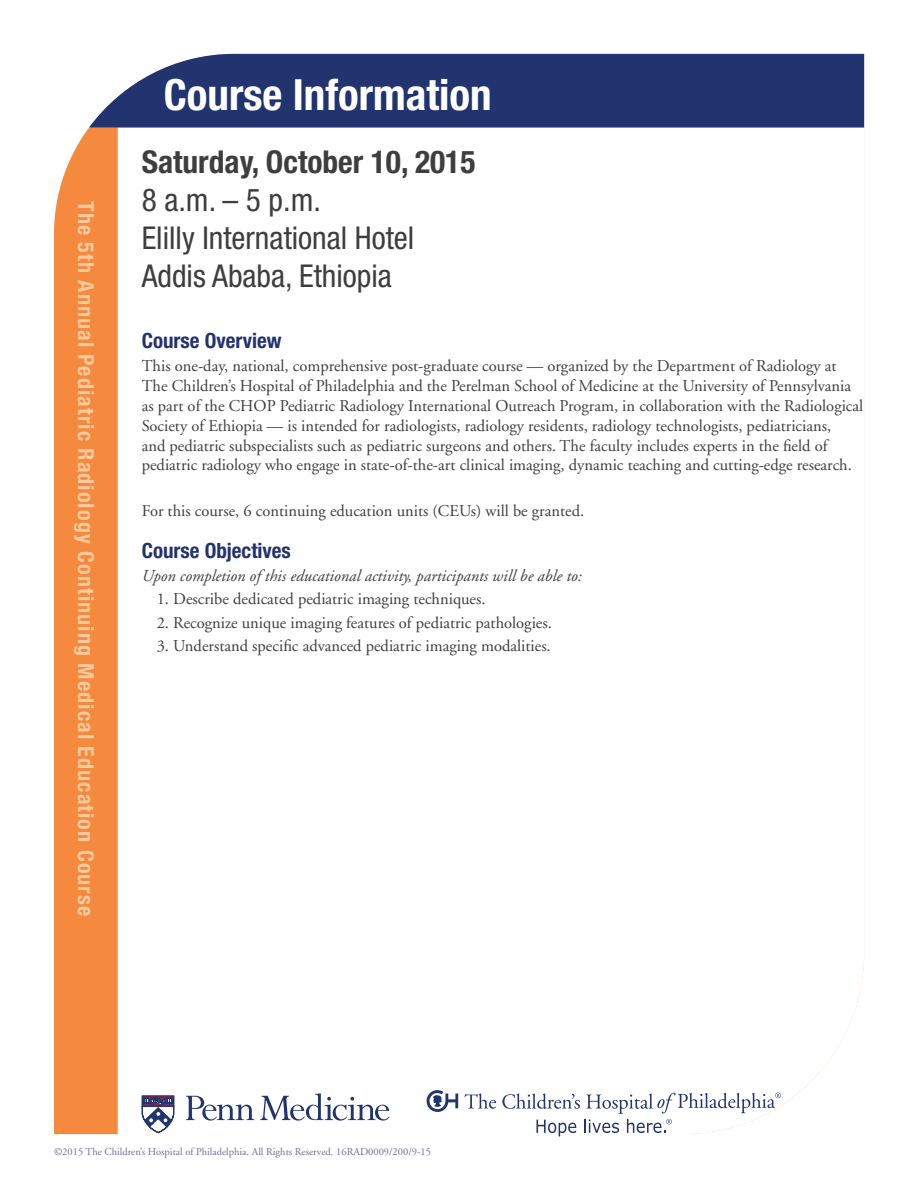
<style>
.page{position:relative;width:918px;height:1188px;background:#fff}
.page>*{position:absolute;margin:0;border:0;box-sizing:border-box;transform-origin:0 0}
.t1{font:700 condensed 43.05px "Helvetica Neue";color:#fff}
.t2{font:condensed 31.5px/37.8px "Helvetica Neue";color:#3e3e3f}
.t3{font:700 condensed 31.5px "Helvetica Neue";color:#3e3e3f}
.t4{font:700 condensed 22.05px "Helvetica Neue";letter-spacing:.05em;color:#fcca9f}
.t5{font:700 condensed 21px "Helvetica Neue";color:#22346f}
.t6{font:16.5px/19.8px "Adobe Garamond";color:#3e3e3f}
.t7{font:italic 16.5px "Adobe Garamond";color:#3e3e3f}
.t8{font:10.5px "Adobe Garamond";color:#6f6f98}
</style>
<div class="page">
<div style="left:54px;top:127px;width:64px;height:1007px;background:#f5893d"></div>
<div style="left:89px;top:54px;width:775px;height:73px;background:#22346f"></div>
<svg style="left:260px;top:1093px;width:129px;height:28px"></svg>
<svg style="left:141px;top:1095px;width:113px;height:39px"></svg>
<svg style="left:426px;top:1090px;width:32px;height:22px"></svg>
<svg style="left:464px;top:1093px;width:32px;height:16px"></svg>
<svg style="left:502px;top:1093px;width:279px;height:44px"></svg>
<h3 class="t4" style="left:99px;top:201px;width:716px;rotate:90deg">The 5th Annual Pediatric Radiology Continuing Medical Education Course</h3>
<h1 class="t1" style="left:164px;top:69px;width:329px">Course Information</h1>
<h2 class="t3" style="left:142px;top:143px;width:335px">Saturday, October 10, 2015</h2>
<h2 class="t2" style="left:142px;top:181px;width:274px">8 a.m. – 5 p.m.<br>Elilly International Hotel<br>Addis Ababa, Ethiopia</h2>
<p class="t5" style="left:142px;top:328px;width:141px">Course Overview</p>
<p class="t6" style="left:142px;top:357px;width:723px">This one-day, national, comprehensive post-graduate course — organized by the Department of Radiology at The Children’s Hospital of Philadelphia and the Perelman School of Medicine at the University of Pennsylvania as part of the CHOP Pediatric Radiology International Outreach Program, in collaboration with the Radiological Society of Ethiopia — is intended for radiologists, radiology residents, radiology technologists, pediatricians,<br>and pediatric subspecialists such as pediatric surgeons and others. The faculty includes experts in the field of pediatric radiology who engage in state-of-the-art clinical imaging, dynamic teaching and cutting-edge research.</p>
<p class="t6" style="left:142px;top:502px;width:444px">For this course, 6 continuing education units (CEUs) will be granted.</p>
<p class="t5" style="left:142px;top:538px;width:151px">Course Objectives</p>
<p class="t7" style="left:142px;top:567px;width:442px">Upon completion of this educational activity, participants will be able to:</p>
<p class="t6" style="left:157px;top:590px;width:330px">1. Describe dedicated pediatric imaging techniques.</p>
<p class="t6" style="left:157px;top:613px;width:397px">2. Recognize unique imaging features of pediatric pathologies.</p>
<p class="t6" style="left:157px;top:636px;width:396px">3. Understand specific advanced pediatric imaging modalities.</p>
<p class="t8" style="left:54px;top:1146px;width:378px">©2015 The Children’s Hospital of Philadelphia. All Rights Reserved. 16RAD0009/200/9-15</p>
</div>
